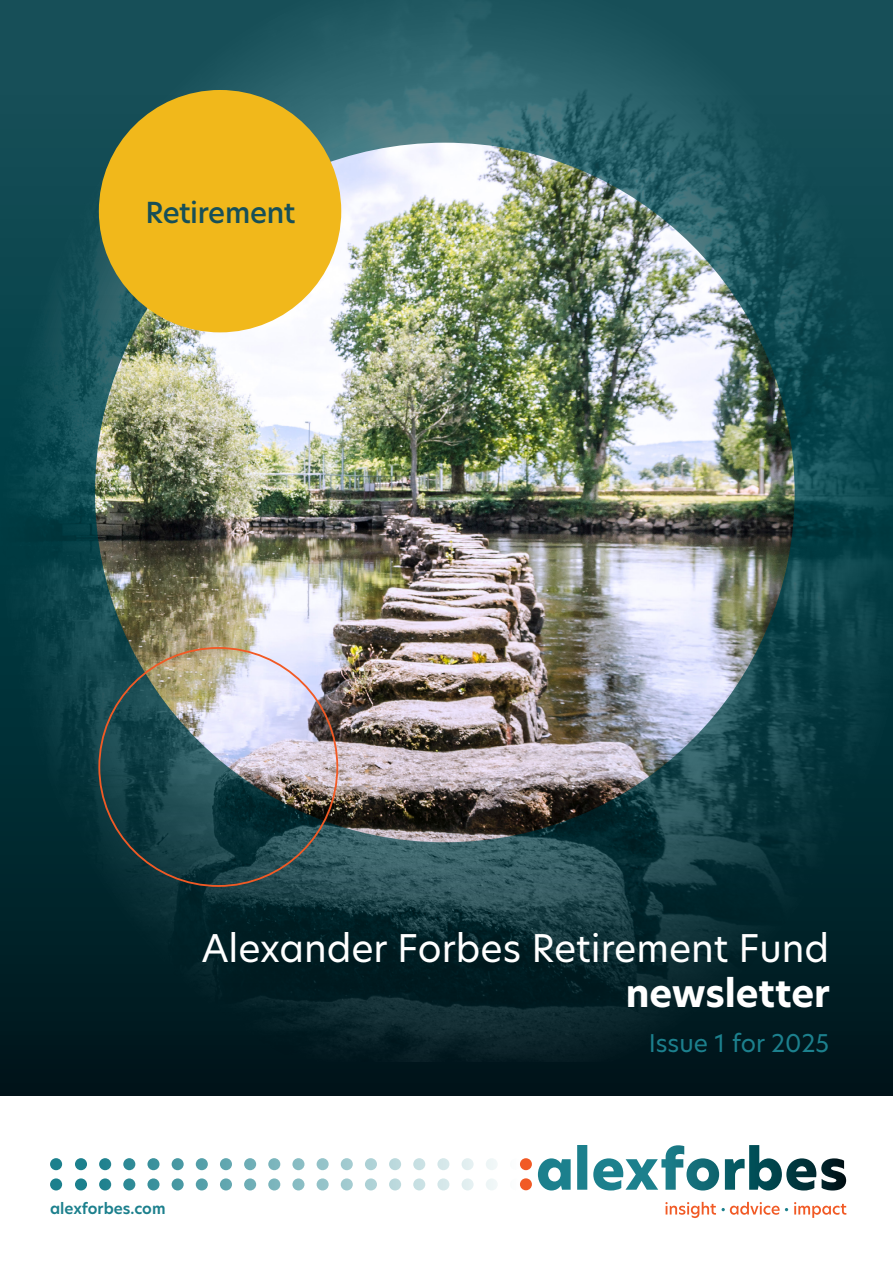
<style>
.page{position:relative;width:893px;height:1263px;background:#fff}
.page>*{position:absolute;margin:0;border:0;box-sizing:border-box;transform-origin:0 0}
.t1{font:37.5px "New Hero";color:#fff}
.t2{font:700 37.5px "New Hero";color:#fff}
.t3{font:500 28.5px "New Hero";letter-spacing:-.015em;color:#174f58}
.t4{font:24px "New Hero";color:#1c808d}
.t5{font:600 15px "New Hero";color:#1c808d}
</style>
<div class="page">
<div style="left:0;top:0;width:893px;height:1229px;background:#00141a"></div>
<img style="left:0;top:0;width:893px;height:1061px">
<img style="left:95px;top:143px;width:700px;height:699px;border-radius:350px">
<div style="left:0;top:1097px;width:893px;height:166px;background:#fff"></div>
<svg style="left:538px;top:1145px;width:308px;height:45px"></svg>
<div style="left:520px;top:1158px;width:12px;height:12px;background:#f15a25;border-radius:50%"></div>
<div style="left:520px;top:1178px;width:12px;height:12px;background:#f15a25;border-radius:50%"></div>
<svg style="left:794px;top:1202px;width:52px;height:16px"></svg>
<svg style="left:665px;top:1202px;width:123px;height:16px"></svg>
<div style="left:486px;top:1158px;width:12px;height:12px;background:#eff6f7;border-radius:50%"></div>
<div style="left:486px;top:1178px;width:12px;height:12px;background:#eff6f7;border-radius:50%"></div>
<div style="left:462px;top:1158px;width:12px;height:12px;background:#e3eff1;border-radius:50%"></div>
<div style="left:462px;top:1178px;width:12px;height:12px;background:#e3eff1;border-radius:50%"></div>
<div style="left:437px;top:1158px;width:12px;height:12px;background:#d6e8ea;border-radius:50%"></div>
<div style="left:437px;top:1178px;width:12px;height:12px;background:#d6e8ea;border-radius:50%"></div>
<div style="left:413px;top:1158px;width:12px;height:12px;background:#c8e0e3;border-radius:50%"></div>
<div style="left:413px;top:1178px;width:12px;height:12px;background:#c8e0e3;border-radius:50%"></div>
<div style="left:389px;top:1158px;width:12px;height:12px;background:#bcd9dd;border-radius:50%"></div>
<div style="left:389px;top:1178px;width:12px;height:12px;background:#bcd9dd;border-radius:50%"></div>
<div style="left:365px;top:1158px;width:12px;height:12px;background:#aed2d6;border-radius:50%"></div>
<div style="left:365px;top:1178px;width:12px;height:12px;background:#aed2d6;border-radius:50%"></div>
<svg style="left:341px;top:1158px;width:12px;height:12px"></svg>
<div style="left:341px;top:1178px;width:12px;height:12px;background:#a2cbd0;border-radius:50%"></div>
<div style="left:317px;top:1158px;width:12px;height:12px;background:#95c3c9;border-radius:50%"></div>
<svg style="left:317px;top:1178px;width:12px;height:12px"></svg>
<div style="left:292px;top:1158px;width:12px;height:12px;background:#88bcc3;border-radius:50%"></div>
<svg style="left:292px;top:1178px;width:12px;height:12px"></svg>
<svg style="left:268px;top:1158px;width:12px;height:12px"></svg>
<svg style="left:268px;top:1178px;width:12px;height:12px"></svg>
<svg style="left:244px;top:1158px;width:12px;height:12px"></svg>
<div style="left:244px;top:1178px;width:12px;height:12px;background:#6eaeb6;border-radius:50%"></div>
<svg style="left:220px;top:1158px;width:12px;height:12px"></svg>
<div style="left:220px;top:1178px;width:12px;height:12px;background:#62a7b0;border-radius:50%"></div>
<svg style="left:196px;top:1158px;width:12px;height:12px"></svg>
<svg style="left:196px;top:1178px;width:12px;height:12px"></svg>
<svg style="left:172px;top:1158px;width:12px;height:12px"></svg>
<svg style="left:172px;top:1178px;width:12px;height:12px"></svg>
<svg style="left:147px;top:1158px;width:13px;height:12px"></svg>
<svg style="left:147px;top:1178px;width:13px;height:12px"></svg>
<svg style="left:123px;top:1158px;width:12px;height:12px"></svg>
<svg style="left:123px;top:1178px;width:12px;height:12px"></svg>
<div style="left:99px;top:1158px;width:12px;height:12px;background:#1c808d;border-radius:50%"></div>
<div style="left:99px;top:1178px;width:12px;height:12px;background:#1c808d;border-radius:50%"></div>
<div style="left:75px;top:1158px;width:12px;height:12px;background:#1c808d;border-radius:50%"></div>
<div style="left:75px;top:1178px;width:12px;height:12px;background:#1c808d;border-radius:50%"></div>
<div style="left:50px;top:1158px;width:12px;height:12px;background:#1c808d;border-radius:50%"></div>
<div style="left:50px;top:1178px;width:12px;height:12px;background:#1c808d;border-radius:50%"></div>
<div style="left:99px;top:90px;width:242px;height:242px;background:#f1b81b;border-radius:50%"></div>
<p class="t3" style="left:145px;top:193px;width:152px">Retirement</p>
<p class="t1" style="left:202px;top:922px;width:629px">Alexander Forbes Retirement Fund</p>
<p class="t2" style="left:626px;top:968px;width:206px">newsletter</p>
<p class="t4" style="left:649px;top:1027px;width:182px">Issue 1 for 2025</p>
<p class="t5" style="left:50px;top:1198px;width:117px">alexforbes.com</p>
</div>
